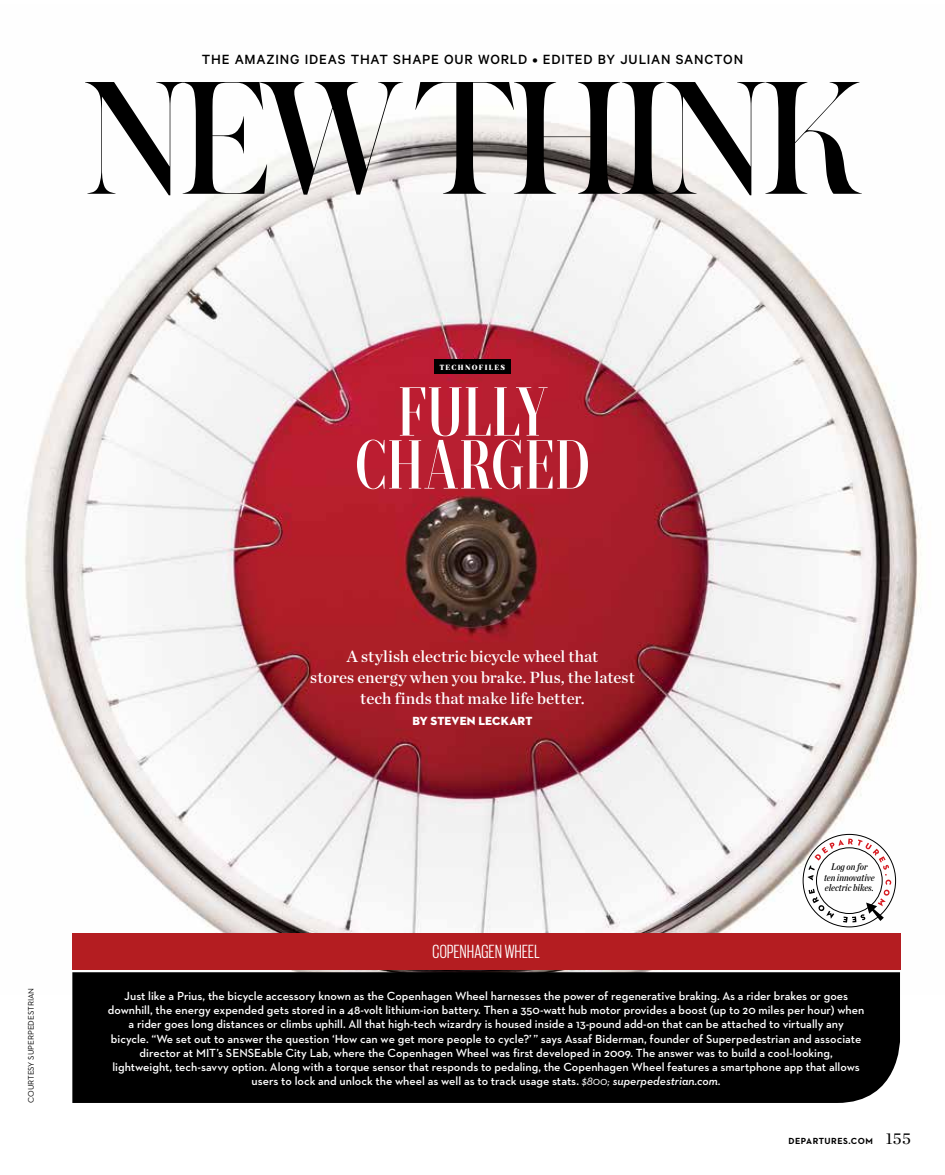
<style>
.page{position:relative;width:945px;height:1175px;background:#fff}
.page>*{position:absolute;margin:0;border:0;box-sizing:border-box;transform-origin:0 0}
.t1{font:170.1px "Austin Hairline";letter-spacing:-.03em;color:#000}
.t2{font:700 69px/52.9px "Prumo Condensed";letter-spacing:.015em;color:#fff;text-align:center}
.t3{font:19.5px "Giorgio Sans";letter-spacing:.015em;color:#fff}
.t4{font:16.5px/21px "Chronicle Deck Semi";letter-spacing:.005em;color:#fff;text-align:center}
.t5{font:500 15px "Calibre";letter-spacing:.05em;color:#000}
.t6{font:600 12px/14.2px "Neutraface 2 Text";color:#fff;text-align:center}
.t7{font:12px "Neutraface 2 Display Titling";letter-spacing:.01em;color:#fff}
.t8{font:italic 9.75px/10.5px "Chronicle Deck Cond Semi";color:#000;text-align:center}
.t9{font:700 9px "Neutraface 2 Text";letter-spacing:.055em;color:#000}
.t10{font:8.25px "Neutraface 2 Text";color:#000}
.t11{font:900 7.5px "Prumo Deck";letter-spacing:.18em;color:#fff}
.s1{font-weight:400;font-style:italic}
.s2{font-style:italic}
.s3{font-family:"Chronicle Deck";font-weight:400;font-size:16.5px}
</style>
<div class="page">
<img style="left:24px;top:114px;width:898px;height:858px">
<div style="left:72px;top:972px;width:828px;height:130px;background:#000"></div>
<div style="left:72px;top:933px;width:828px;height:36px;background:#b41d21"></div>
<div style="left:434px;top:359px;width:77px;height:15px;background:#000"></div>
<svg style="left:807px;top:838px;width:84px;height:84px"></svg>
<p class="t5" style="left:202px;top:50px;width:543px">THE AMAZING IDEAS THAT SHAPE OUR WORLD • EDITED BY JULIAN SANCTON</p>
<h1 class="t1" style="left:82px;top:23px;width:783px">NEW THINK</h1>
<p class="t10" style="left:26px;top:1102px;width:117px;rotate:-90deg">COURTESY SUPERPEDESTRIAN</p>
<p class="t11" style="left:440px;top:362px;width:67px">TECHNOFILES</p>
<h2 class="t2" style="left:355px;top:384px;width:237px">FULLY<br>CHARGED</h2>
<h3 class="t4" style="left:310px;top:644px;width:326px">A stylish electric bicycle wheel that<br>stores energy when you brake. Plus, the latest tech finds that make life better.</h3>
<p class="t7" style="left:413px;top:713px;width:121px">BY STEVEN LECKART</p>
<h3 class="t3" style="left:433px;top:942px;width:109px">COPENHAGEN WHEEL</h3>
<p class="t8" style="left:824px;top:861px;width:52px">Log on for<br>ten innovative electric bikes.</p>
<p class="t6" style="left:108px;top:988px;width:758px">Just like a Prius, the bicycle accessory known as the Copenhagen Wheel harnesses the power of regenerative braking. As a rider brakes or goes downhill, the energy expended gets stored in a 48-volt lithium-ion battery. Then a 350-watt hub motor provides a boost (up to 20 miles per hour) when a rider goes long distances or climbs uphill. All that high-tech wizardry is housed inside a 13-pound add-on that can be attached to virtually any<br>bicycle. “We set out to answer the question ‘How can we get more people to cycle?’ ” says Assaf Biderman, founder of Superpedestrian and associate director at MIT’s SENSEable City Lab, where the Copenhagen Wheel was first developed in 2009. The answer was to build a cool-looking,<br>lightweight, tech-savvy option. Along with a torque sensor that responds to pedaling, the Copenhagen Wheel features a smartphone app that allows users to lock and unlock the wheel as well as to track usage stats. <span class="s1">$800;</span> <span class="s2">superpedestrian.com.</span></p>
<p class="t9" style="left:788px;top:1135px;width:124px">DEPARTURES.COM <span class="s3">155</span></p>
</div>
